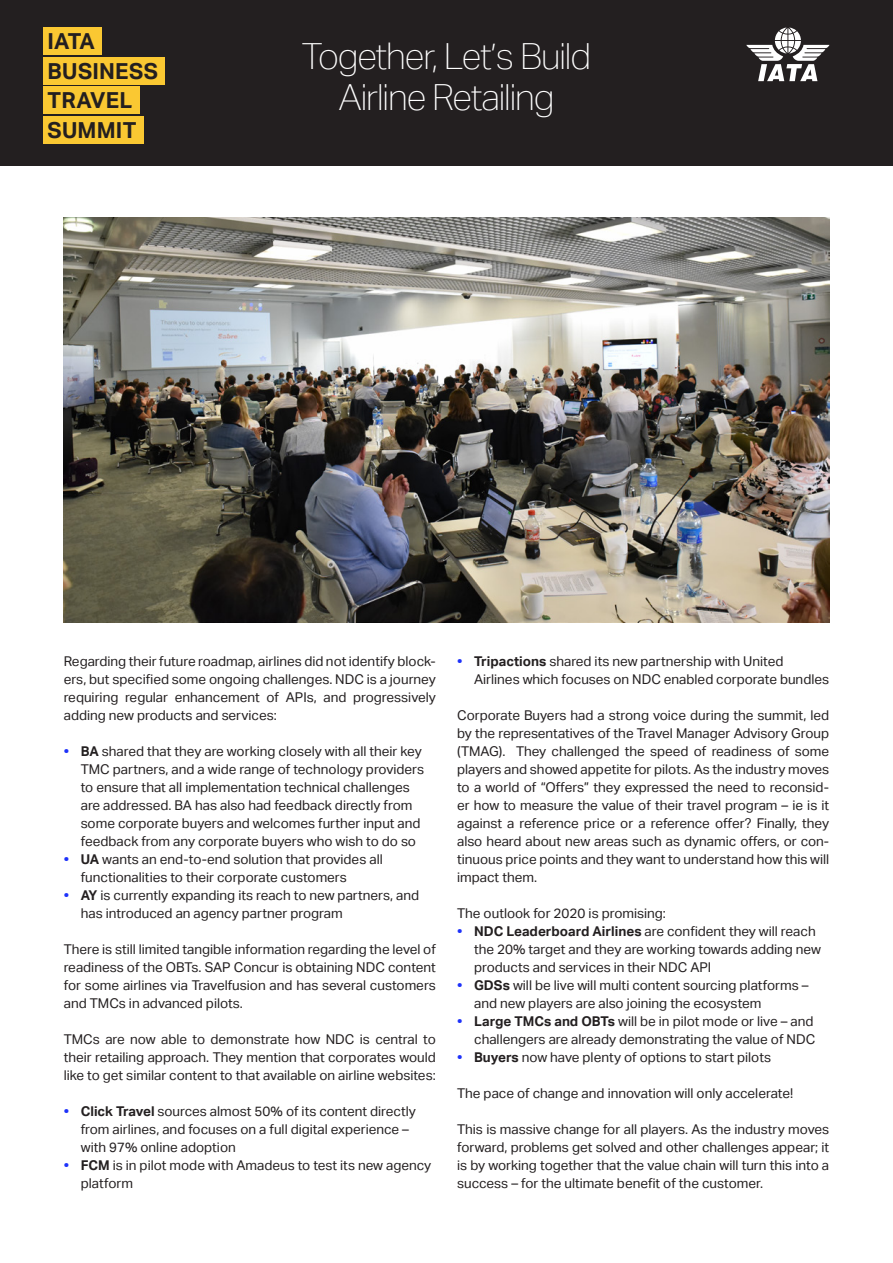
<style>
.page{position:relative;width:893px;height:1263px;background:#fff}
.page>*{position:absolute;margin:0;border:0;box-sizing:border-box;transform-origin:0 0}
.t1{font:100 36px/40.5px "Aktiv Grotesk";letter-spacing:-.03em;color:#fff;text-align:center}
.t2{font:700 22.05px/29.5px "Aktiv Grotesk";letter-spacing:.01em;color:#231f20}
.Plain_Text{font:13.5px/18px "Aktiv Grotesk";color:#231f20}
.s1{font-weight:700;color:#1e32fa}
.s2{font-weight:700}
</style>
<div class="page">
<div style="left:0;top:0;width:893px;height:166px;background:#231f20"></div>
<div style="left:43px;top:28px;width:58px;height:27px;background:#fac832"></div>
<div style="left:43px;top:57px;width:121px;height:27px;background:#fac832"></div>
<div style="left:43px;top:87px;width:97px;height:27px;background:#fac832"></div>
<div style="left:43px;top:116px;width:101px;height:27px;background:#fac832"></div>
<svg style="left:746px;top:28px;width:83px;height:53px"></svg>
<img style="left:64px;top:217px;width:765px;height:406px">
<h2 class="t2" style="left:48px;top:27px;width:112px">IATA<br>BUSINESS<br>TRAVEL<br>SUMMIT</h2>
<h1 class="t1" style="left:302px;top:37px;width:291px">Together, Let’s Build<br>Airline Retailing</h1>
<p class="Plain_Text" style="left:64px;top:652px;width:374px;text-align:justify">Regarding their future roadmap, airlines did not identify block&shy;ers, but specified some ongoing challenges. NDC is a journey requiring regular enhancement of APIs, and progressively adding new products and services:</p>
<p class="Plain_Text" style="left:81px;top:742px;width:345px;text-indent:-17px"><span class="s1">•</span> <span class="s2">BA</span> shared that they are working closely with all their key TMC partners, and a wide range of technology providers to ensure that all implementation technical challenges are addressed. BA has also had feedback directly from some corporate buyers and welcomes further input and feedback from any corporate buyers who wish to do so</p>
<p class="Plain_Text" style="left:81px;top:850px;width:303px;text-indent:-17px"><span class="s1">•</span> <span class="s2">UA</span> wants an end-to-end solution that provides all functionalities to their corporate customers</p>
<p class="Plain_Text" style="left:81px;top:886px;width:340px;text-indent:-17px"><span class="s1">•</span> <span class="s2">AY</span> is currently expanding its reach to new partners, and has introduced an agency partner program</p>
<p class="Plain_Text" style="left:64px;top:940px;width:374px;text-align:justify">There is still limited tangible information regarding the level of readiness of the OBTs. SAP Concur is obtaining NDC content for some airlines via Travelfusion and has several customers and TMCs in advanced pilots.</p>
<p class="Plain_Text" style="left:64px;top:1030px;width:374px;text-align:justify">TMCs are now able to demonstrate how NDC is central to their retailing approach. They mention that corporates would like to get similar content to that available on airline websites:</p>
<p class="Plain_Text" style="left:81px;top:1102px;width:337px;text-indent:-17px"><span class="s1">•</span> <span class="s2">Click Travel</span> sources almost 50% of its content directly from airlines, and focuses on a full digital experience – with 97% online adoption</p>
<p class="Plain_Text" style="left:81px;top:1156px;width:352px;text-indent:-17px"><span class="s1">•</span> <span class="s2">FCM</span> is in pilot mode with Amadeus to test its new agency platform</p>
<p class="Plain_Text" style="left:474px;top:652px;width:357px;text-indent:-17px"><span class="s1">•</span> <span class="s2">Tripactions</span> shared its new partnership with United<br>Airlines which focuses on NDC enabled corporate bundles</p>
<p class="Plain_Text" style="left:457px;top:706px;width:374px;text-align:justify">Corporate Buyers had a strong voice during the summit, led by the representatives of the Travel Manager Advisory Group (TMAG). They challenged the speed of readiness of some players and showed appetite for pilots. As the industry moves to a world of “Offers” they expressed the need to reconsid&shy;er how to measure the value of their travel program – ie is it against a reference price or a reference offer? Finally, they also heard about new areas such as dynamic offers, or con&shy;tinuous price points and they want to understand how this will impact them.</p>
<p class="Plain_Text" style="left:457px;top:904px;width:210px">The outlook for 2020 is promising:</p>
<p class="Plain_Text" style="left:474px;top:922px;width:348px;text-indent:-17px"><span class="s1">•</span> <span class="s2">NDC Leaderboard Airlines</span> are confident they will reach the 20% target and they are working towards adding new products and services in their NDC API</p>
<p class="Plain_Text" style="left:474px;top:976px;width:336px;text-indent:-17px"><span class="s1">•</span> <span class="s2">GDSs</span> will be live will multi content sourcing platforms – and new players are also joining the ecosystem</p>
<p class="Plain_Text" style="left:457px;top:1012px;width:360px;text-align:right"><span class="s1">•</span> <span class="s2">Large TMCs and OBTs</span> will be in pilot mode or live – and challengers are already demonstrating the value of NDC</p>
<p class="Plain_Text" style="left:457px;top:1048px;width:315px"><span class="s1">•</span> <span class="s2">Buyers</span> now have plenty of options to start pilots</p>
<p class="Plain_Text" style="left:457px;top:1084px;width:338px">The pace of change and innovation will only accelerate!</p>
<p class="Plain_Text" style="left:457px;top:1120px;width:374px;text-align:justify">This is massive change for all players. As the industry moves forward, problems get solved and other challenges appear; it is by working together that the value chain will turn this into a success – for the ultimate benefit of the customer.</p>
</div>
